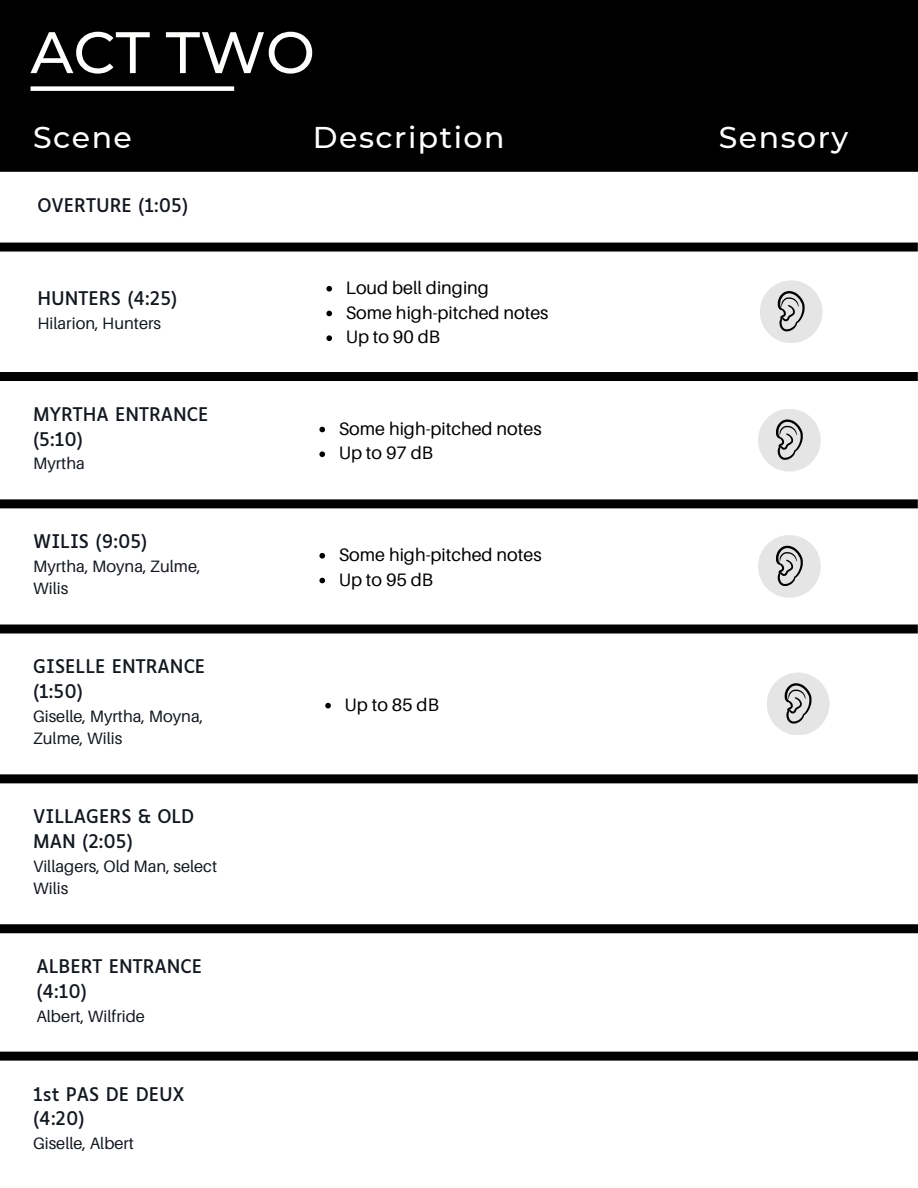
<style>
.page{position:relative;width:918px;height:1188px;background:#fff}
.page>*{position:absolute;margin:0;border:0;box-sizing:border-box;transform-origin:0 0}
.t1{font:500 58.5px "Montserrat";color:#fefefd}
.t2{font:500 30px "Montserrat";letter-spacing:.05em;color:#fefefd}
.t3{font:18px/24.8px "Luciole";color:#13181f}
.t4{font:18px/24.8px "Aileron";color:#000}
.t5{font:16.5px/22.5px "Aileron";color:#13181f}
</style>
<div class="page">
<div style="left:0;top:0;width:918px;height:172px;background:#000"></div>
<div style="left:31px;top:86px;width:203px;height:5px;background:#fff"></div>
<div style="left:0;top:243px;width:918px;height:9px;background:#000"></div>
<div style="left:0;top:499px;width:918px;height:9px;background:#000"></div>
<div style="left:0;top:372px;width:918px;height:9px;background:#000"></div>
<div style="left:0;top:625px;width:918px;height:9px;background:#000"></div>
<div style="left:760px;top:280px;width:63px;height:63px;background:#e5e5e5;border-radius:50%"></div>
<svg style="left:778px;top:291px;width:27px;height:40px"></svg>
<svg style="left:326px;top:286px;width:6px;height:6px"></svg>
<svg style="left:326px;top:311px;width:6px;height:5px"></svg>
<svg style="left:326px;top:335px;width:6px;height:6px"></svg>
<div style="left:758px;top:409px;width:63px;height:63px;background:#e5e5e5;border-radius:50%"></div>
<svg style="left:776px;top:419px;width:27px;height:41px"></svg>
<svg style="left:319px;top:427px;width:6px;height:5px"></svg>
<svg style="left:319px;top:451px;width:6px;height:6px"></svg>
<div style="left:758px;top:535px;width:63px;height:63px;background:#e5e5e5;border-radius:50%"></div>
<svg style="left:776px;top:546px;width:27px;height:40px"></svg>
<svg style="left:319px;top:553px;width:6px;height:6px"></svg>
<svg style="left:319px;top:578px;width:6px;height:5px"></svg>
<div style="left:767px;top:673px;width:63px;height:62px;background:#e5e5e5;border-radius:50%"></div>
<svg style="left:785px;top:683px;width:27px;height:41px"></svg>
<svg style="left:325px;top:703px;width:6px;height:5px"></svg>
<div style="left:0;top:774px;width:918px;height:9px;background:#000"></div>
<div style="left:0;top:924px;width:918px;height:9px;background:#000"></div>
<div style="left:0;top:1052px;width:918px;height:9px;background:#000"></div>
<h1 class="t1" style="left:31px;top:17px;width:286px">ACT TWO</h1>
<h2 class="t2" style="left:33px;top:119px;width:100px">Scene</h2>
<h2 class="t2" style="left:313px;top:119px;width:193px">Description</h2>
<h2 class="t2" style="left:719px;top:119px;width:131px">Sensory</h2>
<p class="t3" style="left:38px;top:194px;width:152px">OVERTURE (1:05)</p>
<p class="t3" style="left:38px;top:287px;width:141px">HUNTERS (4:25)</p>
<p class="t5" style="left:38px;top:311px;width:125px">Hilarion, Hunters</p>
<p class="t3" style="left:33px;top:404px;width:177px">MYRTHA ENTRANCE (5:10)</p>
<p class="t5" style="left:33px;top:452px;width:53px">Myrtha</p>
<p class="t3" style="left:33px;top:531px;width:116px">WILIS (9:05)</p>
<p class="t5" style="left:33px;top:555px;width:169px">Myrtha, Moyna, Zulme,<br>Wilis</p>
<p class="t3" style="left:33px;top:656px;width:174px">GISELLE ENTRANCE (1:50)</p>
<p class="t5" style="left:33px;top:705px;width:172px">Giselle, Myrtha, Moyna,<br>Zulme, Wilis</p>
<p class="t3" style="left:33px;top:806px;width:163px">VILLAGERS &amp; OLD<br>MAN (2:05)</p>
<p class="t5" style="left:33px;top:854px;width:186px">Villagers, Old Man, select<br>Wilis</p>
<p class="t3" style="left:36px;top:956px;width:167px">ALBERT ENTRANCE (4:10)</p>
<p class="t5" style="left:36px;top:1004px;width:110px">Albert, Wilfride</p>
<p class="t3" style="left:33px;top:1083px;width:153px">1st PAS DE DEUX (4:20)</p>
<p class="t5" style="left:33px;top:1132px;width:103px">Giselle, Albert</p>
<p class="t4" style="left:346px;top:275px;width:204px">Loud bell dinging<br>Some high-pitched notes<br>Up to 90 dB</p>
<p class="t4" style="left:339px;top:416px;width:204px">Some high-pitched notes<br>Up to 97 dB</p>
<p class="t4" style="left:339px;top:542px;width:204px">Some high-pitched notes<br>Up to 95 dB</p>
<p class="t4" style="left:345px;top:692px;width:96px">Up to 85 dB</p>
</div>
